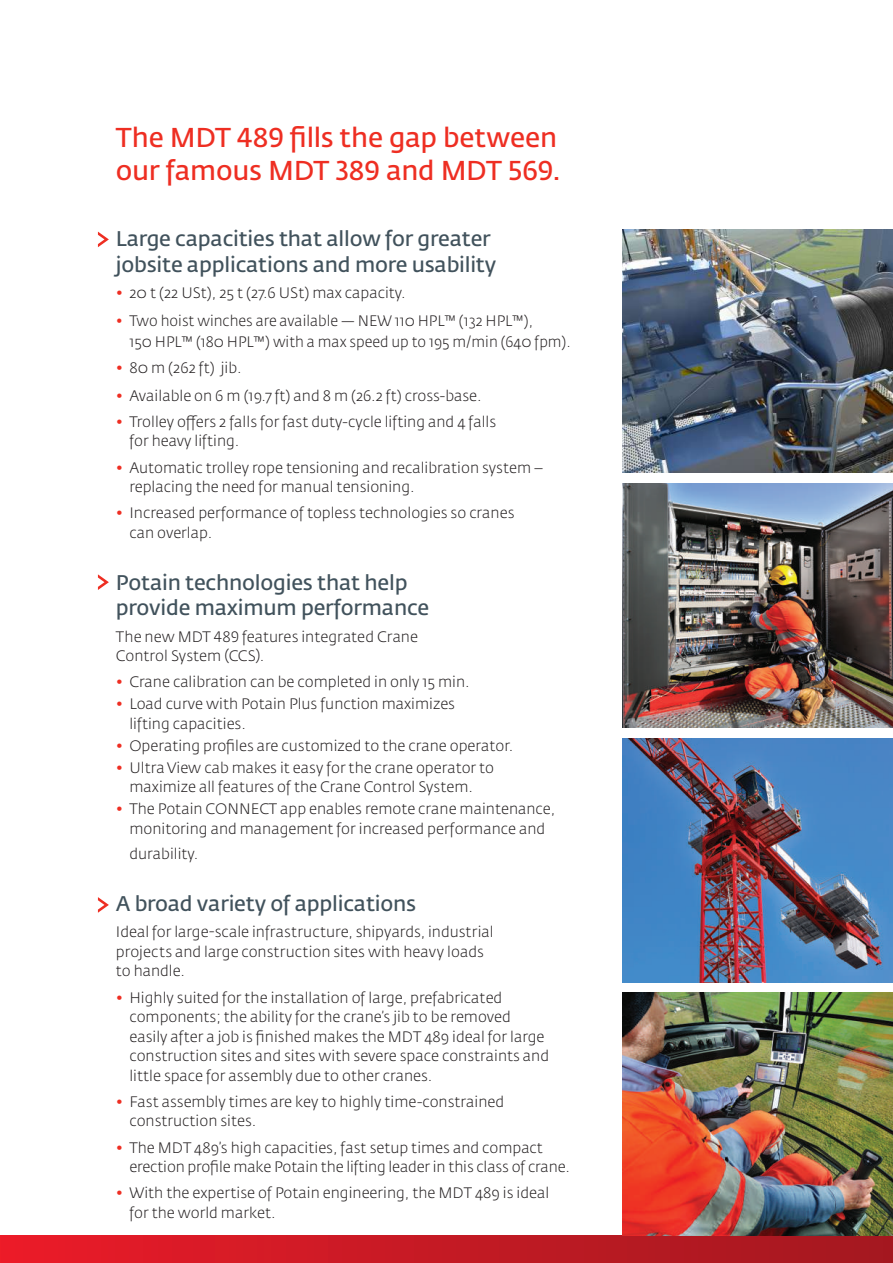
<style>
.page{position:relative;width:893px;height:1263px;background:#fff}
.page>*{position:absolute;margin:0;border:0;box-sizing:border-box;transform-origin:0 0}
.t1{font:600 27px/32.4px "Fedra Sans Pro";letter-spacing:-.015em;color:#ee2e22}
.t2{font:600 21px/25.2px "Fedra Sans Pro";letter-spacing:-.01em;color:#41525c}
.t3{font:300 15px/19.5px "Fedra Sans Pro";color:#231f20}
.s1{color:#ee2e22}
</style>
<div class="page">
<svg style="left:98px;top:232px;width:11px;height:15px"></svg>
<div style="left:0;top:1236px;width:893px;height:27px;background:linear-gradient(to right,#ea1c29,#a1181f)"></div>
<svg style="left:98px;top:574px;width:11px;height:16px"></svg>
<svg style="left:98px;top:897px;width:11px;height:16px"></svg>
<img style="left:623px;top:229px;width:270px;height:243px">
<img style="left:623px;top:484px;width:270px;height:243px">
<img style="left:623px;top:992px;width:270px;height:244px">
<img style="left:623px;top:739px;width:270px;height:243px">
<h1 class="t1" style="left:116px;top:122px;width:446px">The MDT 489 fills the gap between our famous MDT 389 and MDT 569.</h1>
<h2 class="t2" style="left:116px;top:227px;width:382px">Large capacities that allow for greater jobsite applications and more usability</h2>
<p class="t3" style="left:116px;top:283px;width:291px"><span class="s1">•</span> 20 t (22 USt), 25 t (27.6 USt) max capacity.</p>
<p class="t3" style="left:129px;top:310px;width:443px;line-height:21px;text-indent:-14px"><span class="s1">•</span> Two hoist winches are available — NEW 110 HPL™ (132 HPL™),<br>150 HPL™ (180 HPL™) with a max speed up to 195 m/min (640 fpm).</p>
<p class="t3" style="left:116px;top:358px;width:127px"><span class="s1">•</span> 80 m (262 ft) jib.</p>
<p class="t3" style="left:116px;top:386px;width:367px"><span class="s1">•</span> Available on 6 m (19.7 ft) and 8 m (26.2 ft) cross-base.</p>
<p class="t3" style="left:129px;top:412px;width:368px;text-indent:-14px"><span class="s1">•</span> Trolley offers 2 falls for fast duty-cycle lifting and 4 falls for heavy lifting.</p>
<p class="t3" style="left:129px;top:458px;width:415px;text-indent:-14px"><span class="s1">•</span> Automatic trolley rope tensioning and recalibration system – replacing the need for manual tensioning.</p>
<p class="t3" style="left:129px;top:503px;width:386px;text-indent:-14px"><span class="s1">•</span> Increased performance of topless technologies so cranes can overlap.</p>
<h2 class="t2" style="left:116px;top:570px;width:315px">Potain technologies that help provide maximum performance</h2>
<p class="t3" style="left:116px;top:627px;width:304px">The new MDT 489 features integrated Crane<br>Control System (CCS).</p>
<p class="t3" style="left:116px;top:672px;width:355px"><span class="s1">•</span> Crane calibration can be completed in only 15 min.</p>
<p class="t3" style="left:129px;top:694px;width:327px;text-indent:-14px"><span class="s1">•</span> Load curve with Potain Plus function maximizes lifting capacities.</p>
<p class="t3" style="left:116px;top:736px;width:399px"><span class="s1">•</span> Operating profiles are customized to the crane operator.</p>
<p class="t3" style="left:116px;top:758px;width:380px;text-align:center"><span class="s1">•</span> Ultra View cab makes it easy for the crane operator to maximize all features of the Crane Control System.</p>
<p class="t3" style="left:116px;top:799px;width:441px;text-align:center"><span class="s1">•</span> The Potain CONNECT app enables remote crane maintenance, monitoring and management for increased performance and</p>
<p class="t3" style="left:129px;top:844px;width:70px">durability.</p>
<h2 class="t2" style="left:116px;top:891px;width:302px">A broad variety of applications</h2>
<p class="t3" style="left:116px;top:922px;width:379px">Ideal for large-scale infrastructure, shipyards, industrial projects and large construction sites with heavy loads to handle.</p>
<p class="t3" style="left:129px;top:987px;width:421px;text-indent:-14px"><span class="s1">•</span> Highly suited for the installation of large, prefabricated components; the ability for the crane’s jib to be removed easily after a job is finished makes the MDT 489 ideal for large construction sites and sites with severe space constraints and little space for assembly due to other cranes.</p>
<p class="t3" style="left:129px;top:1092px;width:376px;text-indent:-14px"><span class="s1">•</span> Fast assembly times are key to highly time-constrained construction sites.</p>
<p class="t3" style="left:129px;top:1137px;width:442px;text-indent:-14px"><span class="s1">•</span> The MDT 489’s high capacities, fast setup times and compact erection profile make Potain the lifting leader in this class of crane.</p>
<p class="t3" style="left:129px;top:1183px;width:421px;text-indent:-14px"><span class="s1">•</span> With the expertise of Potain engineering, the MDT 489 is ideal for the world market.</p>
</div>
